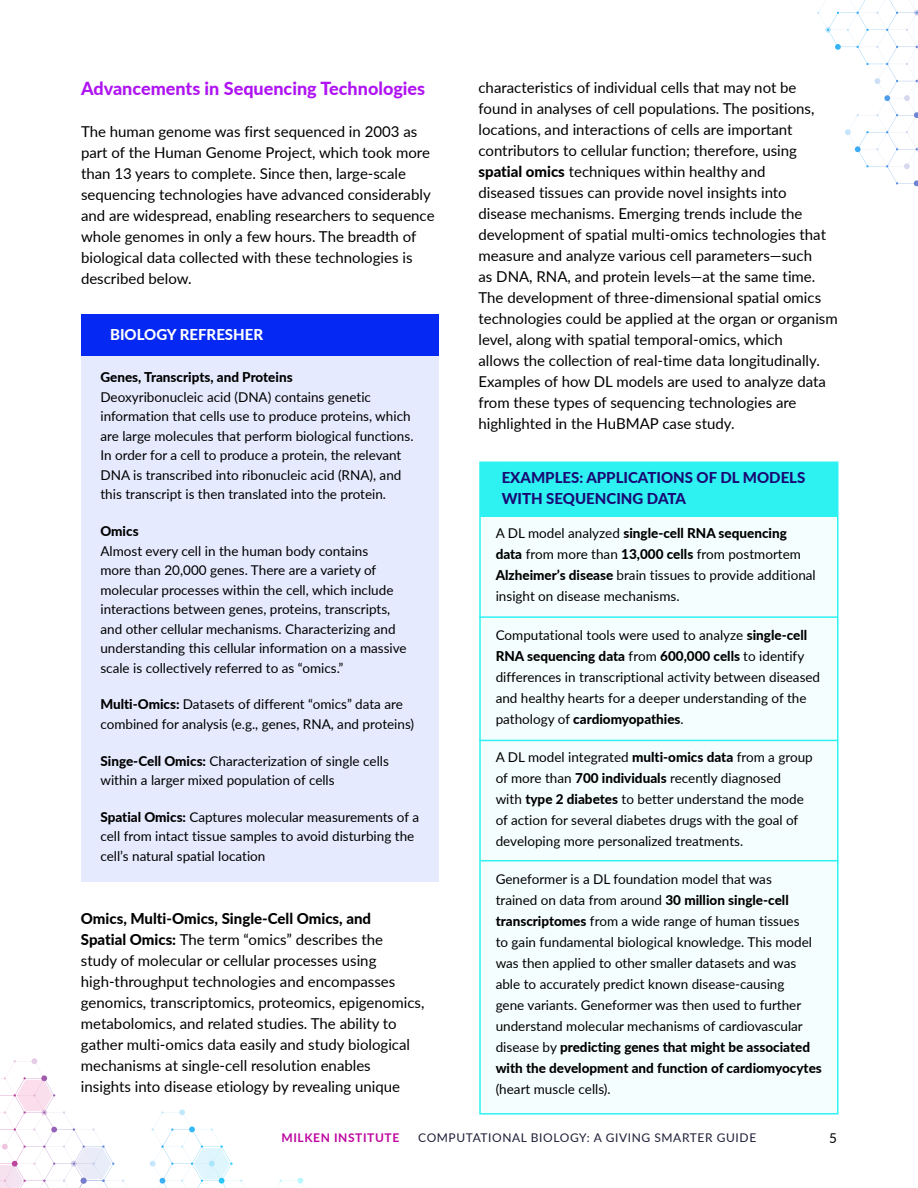
<style>
.page{position:relative;width:918px;height:1188px;background:#fff}
.page>*{position:absolute;margin:0;border:0;box-sizing:border-box;transform-origin:0 0}
.t1{font:800 18px "Lato";color:#af13f2}
.t2{font:15px/21px "Lato";color:#000}
.t3{font:800 15px/21px "Lato";color:#180a73}
.t4{font:800 15px "Lato";color:#fff}
.t5{font:13.5px/21px "Lato";color:#000}
.t6{font:800 13.5px "Lato";color:#000}
.t7{font:12px "Lato";letter-spacing:.05em;color:#1f1f39}
.t8{font:700 12px "Lato";letter-spacing:.05em;color:#bf06a0}
.s1{font-weight:800}
</style>
<div class="page">
<svg style="left:0;top:1075px;width:233px;height:113px"></svg>
<svg style="left:817px;top:0;width:101px;height:186px"></svg>
<div style="left:81px;top:314px;width:358px;height:567px;background:#e6eafe"></div>
<div style="left:81px;top:314px;width:358px;height:41px;background:#0528f2"></div>
<div style="left:479px;top:462px;width:359px;height:653px;background:#f5fefe;border:2px solid #2ef2f2"></div>
<div style="left:480px;top:462px;width:358px;height:55px;background:#2ef2f2"></div>
<hr style="left:479px;top:616px;width:358px;height:2px;background:#2ef2f2">
<hr style="left:479px;top:740px;width:358px;height:1px;background:#2ef2f2">
<hr style="left:481px;top:860px;width:357px;height:1px;background:#2ef2f2">
<h1 class="t1" style="left:81px;top:76px;width:346px">Advancements in Sequencing Technologies</h1>
<p class="t2" style="left:81px;top:120px;width:355px">The human genome was first sequenced in 2003 as part of the Human Genome Project, which took more than 13 years to complete. Since then, large-scale sequencing technologies have advanced considerably and are widespread, enabling researchers to sequence whole genomes in only a few hours. The breadth of biological data collected with these technologies is described below.</p>
<p class="t4" style="left:110px;top:324px;width:155px">BIOLOGY REFRESHER</p>
<p class="t6" style="left:100px;top:368px;width:194px">Genes, Transcripts, and Proteins</p>
<p class="t5" style="left:100px;top:387px;width:315px;line-height:19.5px">Deoxyribonucleic acid (DNA) contains genetic information that cells use to produce proteins, which are large molecules that perform biological functions.<br>In order for a cell to produce a protein, the relevant DNA is transcribed into ribonucleic acid (RNA), and this transcript is then translated into the protein.</p>
<p class="t6" style="left:100px;top:521px;width:40px">Omics</p>
<p class="t5" style="left:100px;top:540px;width:308px;line-height:19.5px">Almost every cell in the human body contains<br>more than 20,000 genes. There are a variety of molecular processes within the cell, which include interactions between genes, proteins, transcripts, and other cellular mechanisms. Characterizing and understanding this cellular information on a massive scale is collectively referred to as “omics.”</p>
<p class="t5" style="left:100px;top:694px;width:315px;line-height:19.5px"><span class="s1">Multi-Omics:</span> Datasets of different “omics” data are combined for analysis (e.g., genes, RNA, and proteins)</p>
<p class="t5" style="left:100px;top:750px;width:290px;line-height:19.5px"><span class="s1">Singe-Cell Omics:</span> Characterization of single cells within a larger mixed population of cells</p>
<p class="t5" style="left:100px;top:807px;width:320px;line-height:19.5px"><span class="s1">Spatial Omics:</span> Captures molecular measurements of a cell from intact tissue samples to avoid disturbing the cell’s natural spatial location</p>
<p class="t2" style="left:81px;top:907px;width:345px"><span class="s1">Omics, Multi-Omics, Single-Cell Omics, and<br>Spatial Omics:</span> The term “omics” describes the<br>study of molecular or cellular processes using high-throughput technologies and encompasses genomics, transcriptomics, proteomics, epigenomics, metabolomics, and related studies. The ability to gather multi-omics data easily and study biological mechanisms at single-cell resolution enables insights into disease etiology by revealing unique</p>
<p class="t2" style="left:478px;top:76px;width:361px">characteristics of individual cells that may not be found in analyses of cell populations. The positions, locations, and interactions of cells are important contributors to cellular function; therefore, using <span class="s1">spatial omics</span> techniques within healthy and<br>diseased tissues can provide novel insights into disease mechanisms. Emerging trends include the development of spatial multi-omics technologies that measure and analyze various cell parameters—such<br>as DNA, RNA, and protein levels—at the same time.<br>The development of three-dimensional spatial omics technologies could be applied at the organ or organism level, along with spatial temporal-omics, which<br>allows the collection of real-time data longitudinally.<br>Examples of how DL models are used to analyze data from these types of sequencing technologies are highlighted in the HuBMAP case study.</p>
<p class="t3" style="left:502px;top:466px;width:305px">EXAMPLES: APPLICATIONS OF DL MODELS<br>WITH SEQUENCING DATA</p>
<p class="t5" style="left:496px;top:522px;width:322px">A DL model analyzed <span class="s1">single-cell RNA sequencing data</span> from more than <span class="s1">13,000 cells</span> from postmortem <span class="s1">Alzheimer’s disease</span> brain tissues to provide additional insight on disease mechanisms.</p>
<p class="t5" style="left:496px;top:624px;width:326px">Computational tools were used to analyze <span class="s1">single-cell RNA sequencing data</span> from <span class="s1">600,000 cells</span> to identify differences in transcriptional activity between diseased and healthy hearts for a deeper understanding of the pathology of <span class="s1">cardiomyopathies</span>.</p>
<p class="t5" style="left:496px;top:746px;width:319px">A DL model integrated <span class="s1">multi-omics data</span> from a group of more than <span class="s1">700 individuals</span> recently diagnosed<br>with <span class="s1">type 2 diabetes</span> to better understand the mode of action for several diabetes drugs with the goal of developing more personalized treatments.</p>
<p class="t5" style="left:496px;top:868px;width:328px">Geneformer is a DL foundation model that was<br>trained on data from around <span class="s1">30 million single-cell transcriptomes</span> from a wide range of human tissues<br>to gain fundamental biological knowledge. This model was then applied to other smaller datasets and was able to accurately predict known disease-causing<br>gene variants. Geneformer was then used to further understand molecular mechanisms of cardiovascular disease by <span class="s1">predicting genes that might be associated with the development and function of cardiomyocytes</span></p>
<p class="t5" style="left:496px;top:1078px;width:117px">(heart muscle cells).</p>
<p class="t8" style="left:282px;top:1129px;width:119px">MILKEN INSTITUTE</p>
<p class="t7" style="left:418px;top:1129px;width:340px">COMPUTATIONAL BIOLOGY: A GIVING SMARTER GUIDE</p>
<p class="t5" style="left:829px;top:1127px;width:9px">5</p>
</div>
